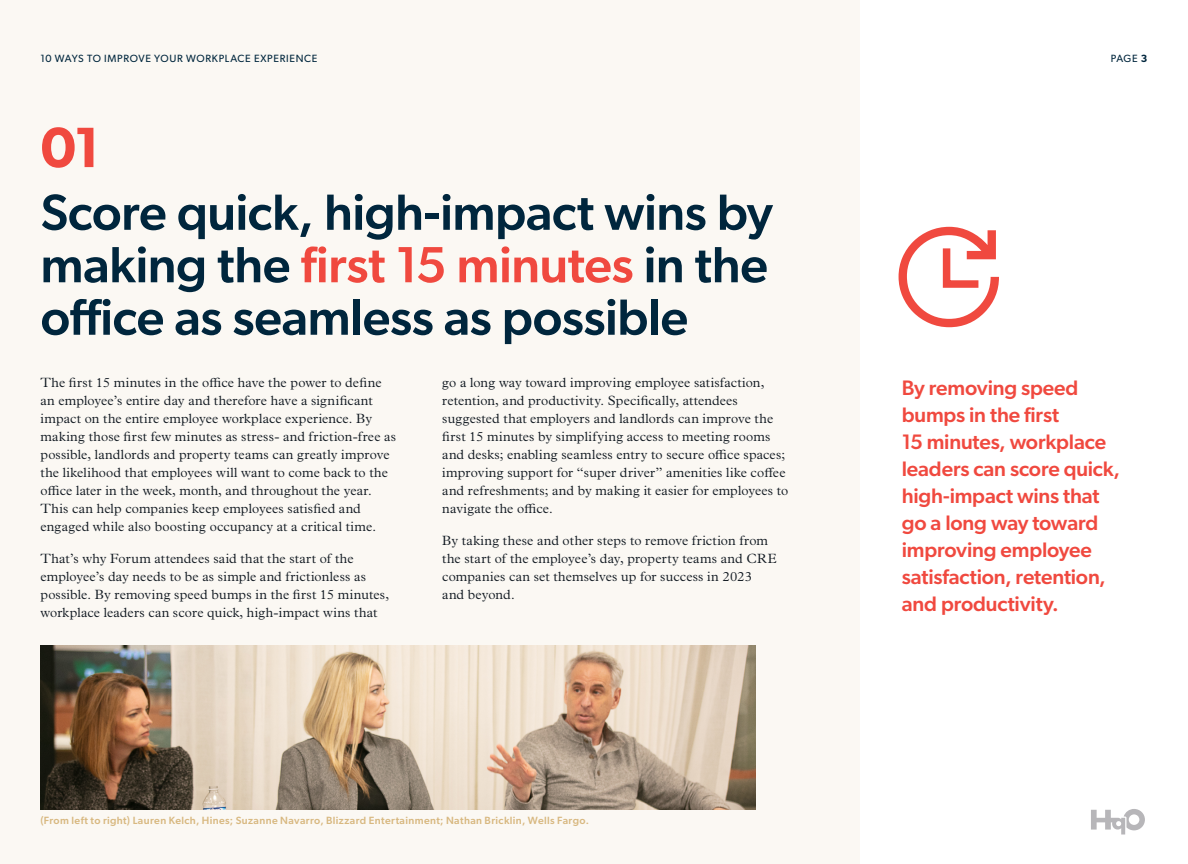
<style>
.page{position:relative;width:1188px;height:864px;background:#fbf8f3}
.page>*{position:absolute;margin:0;border:0;box-sizing:border-box;transform-origin:0 0}
.t1{font:600 57px "Gibson";color:#f0493f}
.t2{font:500 51px/52.5px "Gibson";letter-spacing:-.01em;color:#00263d;text-align:justify}
.t3{font:500 21px/27px "Gibson";letter-spacing:-.01em;color:#f0493f}
.t4{font:300 13.5px/18px "Plantin MT Pro";letter-spacing:.01em;color:#111921}
.t5{font:500 10.5px "Gibson";letter-spacing:.035em;color:#d8b880}
.t6{font:10.5px "Gibson";letter-spacing:.065em;color:#00263d}
.s1{font-weight:600}
.s2{color:#f0493f}
</style>
<div class="page">
<div style="left:861px;top:0;width:327px;height:864px;background:#fff"></div>
<svg style="left:1091px;top:809px;width:54px;height:26px"></svg>
<img style="left:40px;top:646px;width:716px;height:164px">
<svg style="left:899px;top:227px;width:100px;height:100px"></svg>
<p class="t6" style="left:40px;top:52px;width:278px">10 WAYS TO IMPROVE YOUR WORKPLACE EXPERIENCE</p>
<p class="t6" style="left:1111px;top:52px;width:38px">PAGE <span class="s1">3</span></p>
<h1 class="t1" style="left:40px;top:113px;width:61px">01</h1>
<h2 class="t2" style="left:40px;top:185px;width:734px">Score quick, high-impact wins by making the <span class="s2">first 15 minutes</span> in the office as seamless as possible</h2>
<p class="t4" style="left:40px;top:374px;width:357px">The first 15 minutes in the office have the power to define an employee’s entire day and therefore have a significant impact on the entire employee workplace experience. By making those first few minutes as stress- and friction-free as possible, landlords and property teams can greatly improve the likelihood that employees will want to come back to the office later in the week, month, and throughout the year.<br>This can help companies keep employees satisfied and engaged while also boosting occupancy at a critical time.</p>
<p class="t4" style="left:40px;top:549px;width:350px">That’s why Forum attendees said that the start of the employee’s day needs to be as simple and frictionless as possible. By removing speed bumps in the first 15 minutes, workplace leaders can score quick, high-impact wins that</p>
<p class="t4" style="left:442px;top:374px;width:348px">go a long way toward improving employee satisfaction, retention, and productivity. Specifically, attendees suggested that employers and landlords can improve the first 15 minutes by simplifying access to meeting rooms and desks; enabling seamless entry to secure office spaces; improving support for “super driver” amenities like coffee and refreshments; and by making it easier for employees to navigate the office.</p>
<p class="t4" style="left:442px;top:531px;width:336px">By taking these and other steps to remove friction from the start of the employee’s day, property teams and CRE companies can set themselves up for success in 2023 and beyond.</p>
<p class="t5" style="left:40px;top:814px;width:550px">(From left to right) Lauren Kelch, Hines; Suzanne Navarro, Blizzard Entertainment; Nathan Bricklin, Wells Fargo.</p>
<h3 class="t3" style="left:902px;top:374px;width:220px">By removing speed bumps in the first<br>15 minutes, workplace leaders can score quick, high-impact wins that go a long way toward improving employee satisfaction, retention, and productivity.</h3>
</div>
